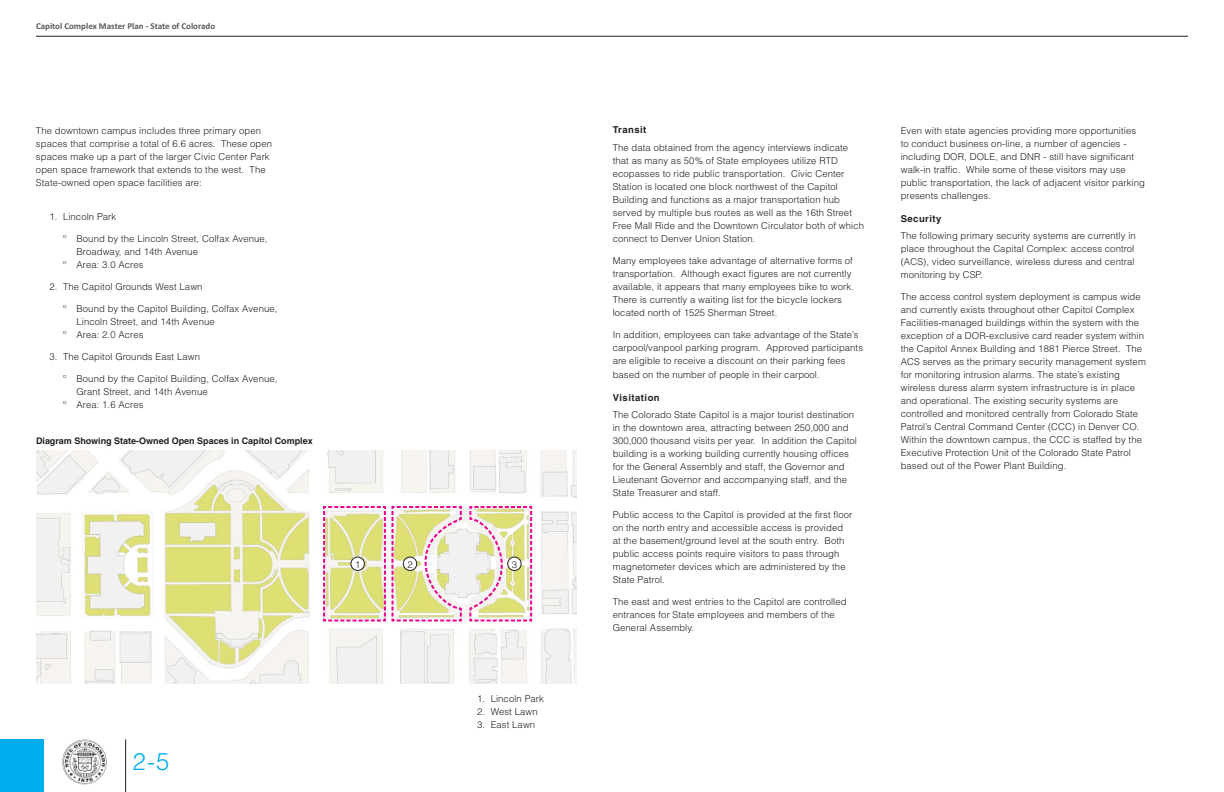
<style>
.page{position:relative;width:1224px;height:792px;background:#fff}
.page>*{position:absolute;margin:0;border:0;box-sizing:border-box;transform-origin:0 0}
.t1{font:300 24px "Helvetica";color:#00aeef}
.t2{font:300 9.5px/13px "Helvetica";letter-spacing:.01em;color:#231f20}
.t3{font:700 9.5px "Helvetica";letter-spacing:.05em;color:#231f20}
.t4{font:700 9px "Helvetica";color:#231f20}
.t5{font:700 9px "Calibri";color:#58595b}
</style>
<div class="page">
<hr style="left:36px;top:36px;width:1152px;height:1px;background:#231f20">
<img style="left:68px;top:739px;width:16px;height:8px">
<div style="left:0;top:739px;width:44px;height:53px;background:#00aeef"></div>
<hr style="left:125px;top:739px;width:1px;height:53px;background:#231f20">
<img style="left:36px;top:451px;width:541px;height:233px">
<svg style="left:322px;top:505px;width:211px;height:118px"></svg>
<div style="left:351px;top:557px;width:13px;height:13px;background:#fff;border-radius:50%"></div>
<div style="left:351px;top:557px;width:14px;height:14px;border:1px solid #231f20;border-radius:50%"></div>
<div style="left:403px;top:557px;width:14px;height:13px;background:#fff;border-radius:50%"></div>
<div style="left:403px;top:557px;width:14px;height:14px;border:1px solid #231f20;border-radius:50%"></div>
<div style="left:508px;top:557px;width:13px;height:13px;background:#fff;border-radius:50%"></div>
<div style="left:508px;top:557px;width:13px;height:14px;border:1px solid #231f20;border-radius:50%"></div>
<p class="t5" style="left:36px;top:23px;width:181px">Capitol Complex Master Plan - State of Colorado</p>
<p class="t2" style="left:36px;top:125px;width:238px">The downtown campus includes three primary open spaces that comprise a total of 6.6 acres. These open spaces make up a part of the larger Civic Center Park open space framework that extends to the west. The State-owned open space facilities are:</p>
<p class="t2" style="left:50px;top:211px;width:68px">1. Lincoln Park</p>
<p class="t2" style="left:63px;top:233px;width:206px">º Bound by the Lincoln Street, Colfax Avenue,</p>
<p class="t2" style="left:77px;top:246px;width:123px">Broadway, and 14th Avenue</p>
<p class="t2" style="left:63px;top:259px;width:82px">º Area: 3.0 Acres</p>
<p class="t2" style="left:50px;top:281px;width:155px">2. The Capitol Grounds West Lawn</p>
<p class="t2" style="left:63px;top:303px;width:216px">º Bound by the Capitol Building, Colfax Avenue,</p>
<p class="t2" style="left:77px;top:316px;width:140px">Lincoln Street, and 14th Avenue</p>
<p class="t2" style="left:63px;top:329px;width:82px">º Area: 2.0 Acres</p>
<p class="t2" style="left:50px;top:351px;width:152px">3. The Capitol Grounds East Lawn</p>
<p class="t2" style="left:63px;top:373px;width:216px">º Bound by the Capitol Building, Colfax Avenue,</p>
<p class="t2" style="left:77px;top:386px;width:133px">Grant Street, and 14th Avenue</p>
<p class="t2" style="left:63px;top:399px;width:82px">º Area: 1.6 Acres</p>
<p class="t4" style="left:36px;top:437px;width:278px">Diagram Showing State-Owned Open Spaces in Capitol Complex</p>
<p class="t2" style="left:355px;top:559px;width:7px">1</p>
<p class="t2" style="left:407px;top:559px;width:7px">2</p>
<p class="t2" style="left:512px;top:559px;width:7px">3</p>
<h1 class="t1" style="left:132px;top:752px;width:39px">2-5</h1>
<p class="t2" style="left:477px;top:693px;width:68px">1. Lincoln Park</p>
<p class="t2" style="left:477px;top:706px;width:62px">2. West Lawn</p>
<p class="t2" style="left:477px;top:719px;width:60px">3. East Lawn</p>
<p class="t3" style="left:613px;top:127px;width:35px">Transit</p>
<p class="t2" style="left:613px;top:142px;width:253px">The data obtained from the agency interviews indicate that as many as 50% of State employees utilize RTD ecopasses to ride public transportation. Civic Center Station is located one block northwest of the Capitol Building and functions as a major transportation hub served by multiple bus routes as well as the 16th Street Free Mall Ride and the Downtown Circulator both of which connect to Denver Union Station.</p>
<p class="t2" style="left:613px;top:255px;width:243px">Many employees take advantage of alternative forms of transportation. Although exact figures are not currently available, it appears that many employees bike to work.<br>There is currently a waiting list for the bicycle lockers located north of 1525 Sherman Street.</p>
<p class="t2" style="left:613px;top:329px;width:252px">In addition, employees can take advantage of the State’s carpool/vanpool parking program. Approved participants are eligible to receive a discount on their parking fees</p>
<p class="t2" style="left:613px;top:369px;width:209px">based on the number of people in their carpool.</p>
<p class="t3" style="left:613px;top:394px;width:49px">Visitation</p>
<p class="t2" style="left:613px;top:409px;width:246px">The Colorado State Capitol is a major tourist destination in the downtown area, attracting between 250,000 and 300,000 thousand visits per year. In addition the Capitol building is a working building currently housing offices for the General Assembly and staff, the Governor and Lieutenant Governor and accompanying staff, and the State Treasurer and staff.</p>
<p class="t2" style="left:613px;top:509px;width:241px">Public access to the Capitol is provided at the first floor on the north entry and accessible access is provided at the basement/ground level at the south entry. Both public access points require visitors to pass through magnetometer devices which are administered by the State Patrol.</p>
<p class="t2" style="left:613px;top:596px;width:235px">The east and west entries to the Capitol are controlled entrances for State employees and members of the<br>General Assembly.</p>
<p class="t2" style="left:901px;top:125px;width:246px">Even with state agencies providing more opportunities to conduct business on-line, a number of agencies - including DOR, DOLE, and DNR - still have significant walk-in traffic. While some of these visitors may use public transportation, the lack of adjacent visitor parking presents challenges.</p>
<p class="t3" style="left:901px;top:215px;width:42px">Security</p>
<p class="t2" style="left:901px;top:230px;width:237px">The following primary security systems are currently in place throughout the Capital Complex: access control (ACS), video surveillance, wireless duress and central monitoring by CSP.</p>
<p class="t2" style="left:901px;top:291px;width:247px">The access control system deployment is campus wide and currently exists throughout other Capitol Complex Facilities-managed buildings within the system with the exception of a DOR-exclusive card reader system within the Capitol Annex Building and 1881 Pierce Street. The ACS serves as the primary security management system for monitoring intrusion alarms. The state’s existing wireless duress alarm system infrastructure is in place and operational. The existing security systems are controlled and monitored centrally from Colorado State Patrol’s Central Command Center (CCC) in Denver CO.<br>Within the downtown campus, the CCC is staffed by the Executive Protection Unit of the Colorado State Patrol based out of the Power Plant Building.</p>
</div>
